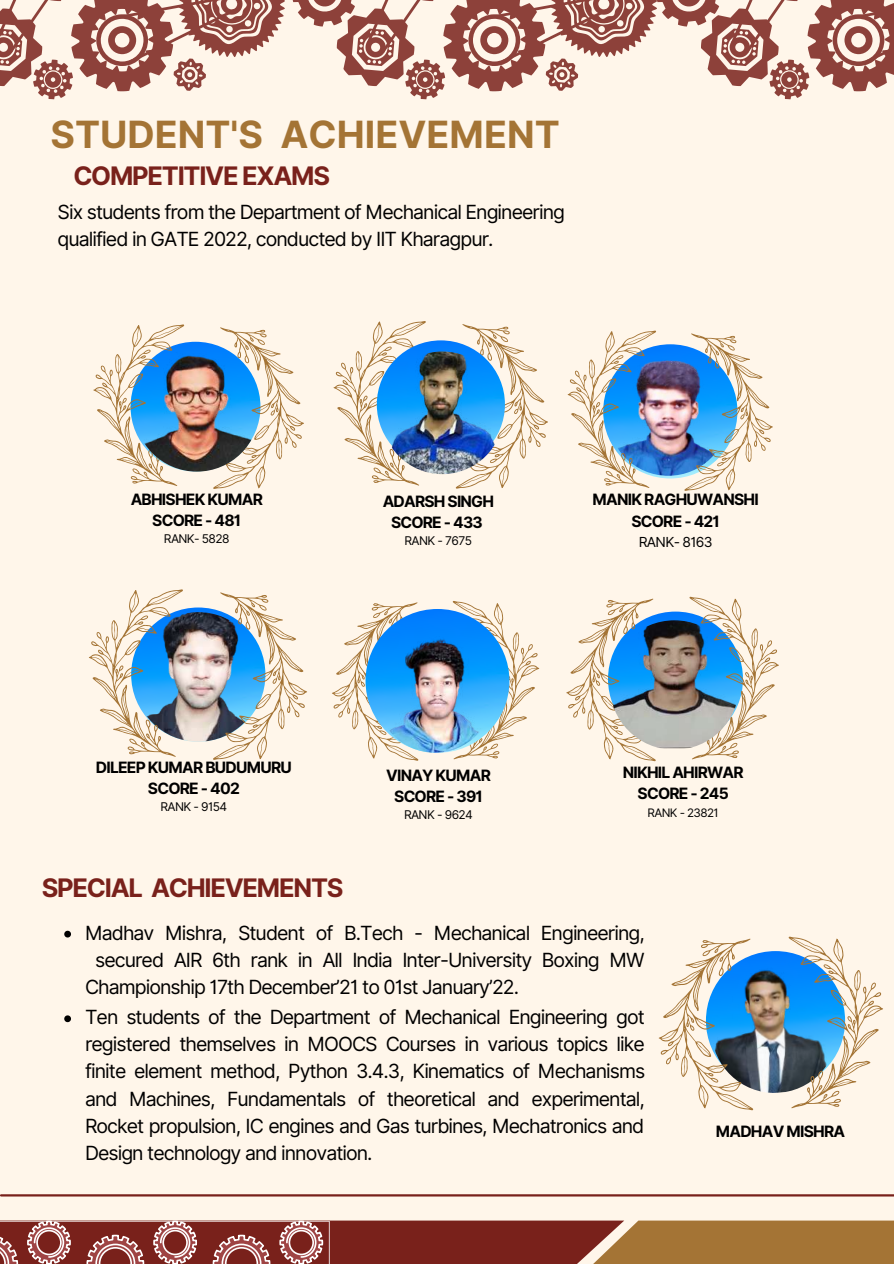
<style>
.page{position:relative;width:894px;height:1264px;background:#fff}
.page>*{position:absolute;margin:0;border:0;box-sizing:border-box;transform-origin:0 0}
.t1{font:700 37.5px "Inter";color:#a47435}
.t2{font:700 25.5px "Inter";letter-spacing:-.05em;color:#79211b}
.t3{font:19.5px/27px "Inter";letter-spacing:-.05em;color:#000;text-align:justify}
.t4{font:700 15.6px/21px "Inter";letter-spacing:-.05em;color:#000;text-align:center}
.t5{font:13.8px "Inter";letter-spacing:-.05em;color:#000}
.t6{font:12px "Inter";letter-spacing:-.05em;color:#000}
.t7{font:11.7px "Inter";letter-spacing:-.05em;color:#000}
</style>
<div class="page">
<div style="left:0;top:0;width:893px;height:1263px;background:#fff6ea"></div>
<svg style="left:575px;top:596px;width:204px;height:166px"></svg>
<img style="left:609px;top:620px;width:130px;height:129px;border-radius:50%">
<svg style="left:93px;top:324px;width:203px;height:165px"></svg>
<img style="left:134px;top:346px;width:125px;height:125px;border-radius:50%">
<svg style="left:296px;top:321px;width:235px;height:168px"></svg>
<img style="left:376px;top:340px;width:129px;height:128px;border-radius:50%">
<img style="left:381px;top:351px;width:122px;height:123px;border-radius:50%">
<svg style="left:89px;top:589px;width:207px;height:171px"></svg>
<svg style="left:296px;top:601px;width:279px;height:160px"></svg>
<img style="left:365px;top:609px;width:144px;height:143px;border-radius:50%">
<img style="left:376px;top:635px;width:117px;height:117px;border-radius:50%">
<img style="left:531px;top:330px;width:242px;height:161px">
<hr style="left:1px;top:1194px;width:892px;height:2px;background:#79211b">
<svg style="left:0;top:1220px;width:893px;height:43px;background:#96533c"></svg>
<svg style="left:0;top:0;width:893px;height:100px"></svg>
<svg style="left:64px;top:1015px;width:7px;height:7px"></svg>
<svg style="left:64px;top:930px;width:7px;height:7px"></svg>
<svg style="left:658px;top:936px;width:225px;height:175px"></svg>
<h1 class="t1" style="left:50px;top:112px;width:510px">STUDENT'S ACHIEVEMENT</h1>
<h2 class="t2" style="left:73px;top:161px;width:258px">COMPETITIVE EXAMS</h2>
<p class="t3" style="left:58px;top:198px;width:508px">Six students from the Department of Mechanical Engineering qualified in GATE 2022, conducted by IIT Kharagpur.</p>
<p class="t4" style="left:131px;top:488px;width:134px">ABHISHEK KUMAR<br>SCORE - 481</p>
<p class="t6" style="left:164px;top:531px;width:67px">RANK- 5828</p>
<p class="t4" style="left:96px;top:756px;width:197px">DILEEP KUMAR BUDUMURU<br>SCORE - 402</p>
<p class="t6" style="left:160px;top:799px;width:68px">RANK - 9154</p>
<p class="t4" style="left:382px;top:491px;width:113px">ADARSH SINGH<br>SCORE - 433</p>
<p class="t6" style="left:404px;top:534px;width:69px">RANK - 7675</p>
<p class="t4" style="left:386px;top:765px;width:106px">VINAY KUMAR<br>SCORE - 391</p>
<p class="t6" style="left:404px;top:807px;width:70px">RANK - 9624</p>
<p class="t4" style="left:592px;top:489px;width:168px;line-height:21.5px">MANIK RAGHUWANSHI<br>SCORE - 421</p>
<p class="t5" style="left:638px;top:533px;width:75px">RANK- 8163</p>
<p class="t4" style="left:622px;top:761px;width:122px;line-height:21.5px">NIKHIL AHIRWAR<br>SCORE - 245</p>
<p class="t7" style="left:647px;top:805px;width:73px">RANK - 23821</p>
<h2 class="t2" style="left:42px;top:872px;width:303px">SPECIAL ACHIEVEMENTS</h2>
<p class="t3" style="left:85px;top:919px;width:561px">Madhav Mishra, Student of B.Tech - Mechanical Engineering,</p>
<p class="t3" style="left:95px;top:946px;width:551px">secured AIR 6th rank in All India Inter-University Boxing MW</p>
<p class="t3" style="left:85px;top:973px;width:435px">Championship 17th December’21 to 01st January’22.</p>
<p class="t3" style="left:85px;top:1003px;width:561px">Ten students of the Department of Mechanical Engineering got registered themselves in MOOCS Courses in various topics like finite element method, Python 3.4.3, Kinematics of Mechanisms and Machines, Fundamentals of theoretical and experimental, Rocket propulsion, IC engines and Gas turbines, Mechatronics and Design technology and innovation.</p>
<p class="t4" style="left:715px;top:1120px;width:131px">MADHAV MISHRA</p>
</div>
